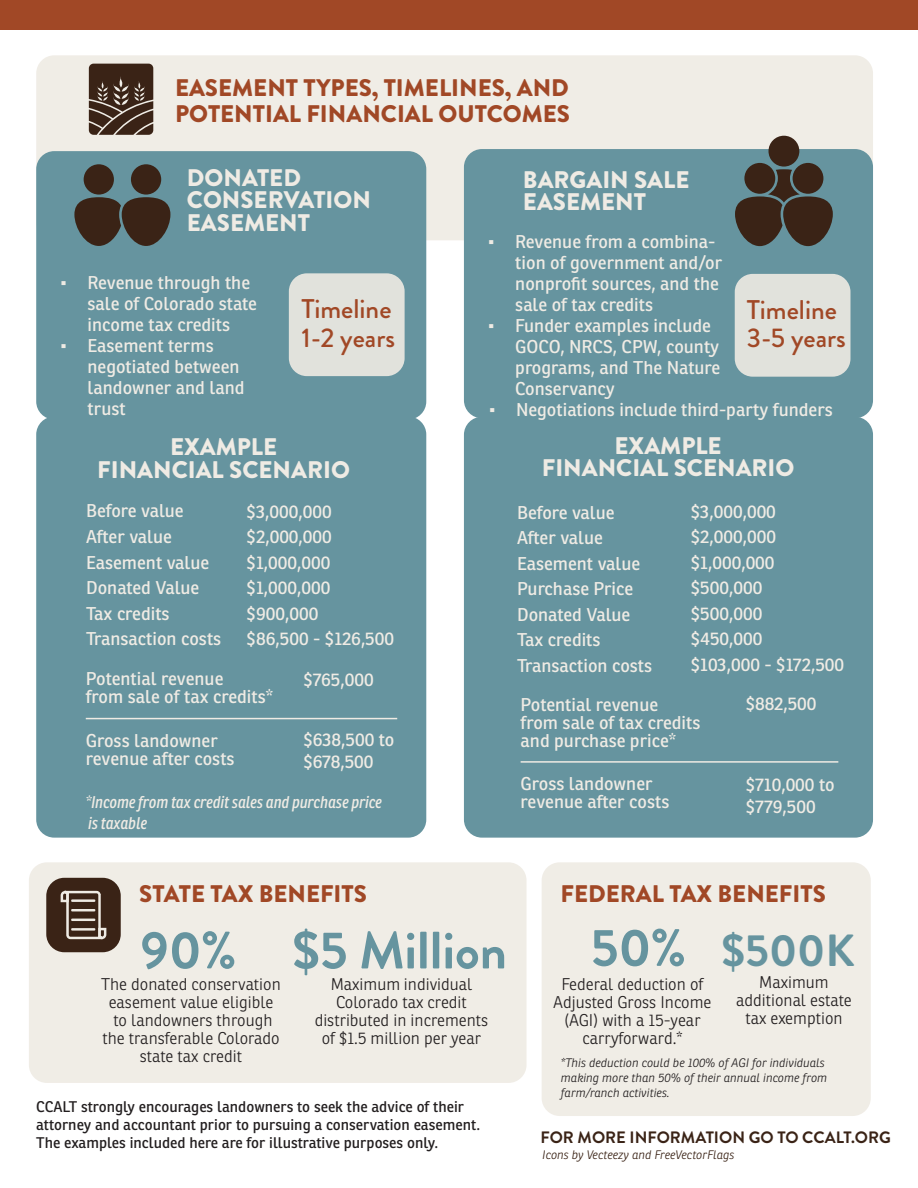
<style>
.page{position:relative;width:918px;height:1188px;background:#fff}
.page>*{position:absolute;margin:0;border:0;box-sizing:border-box;transform-origin:0 0}
.t1{font:700 52.5px "Brandon Grotesque";color:#66949f}
.t2{font:700 45px "Brandon Grotesque";color:#66949f}
.t3{font:500 27px/28.5px "Brandon Grotesque";color:#a14826}
.t4{font:900 24px/22.5px "Brandon Grotesque";color:#efebe4}
.t5{font:900 24px/25.5px "Brandon Grotesque";color:#a14826}
.t6{font:18px/25.5px "Ronnia";color:#efebe4}
.t7{font:300 16.5px/18px "Ronnia";color:#231f20;text-align:center}
.t8{font:italic 16.5px/21px "Ronnia Cond";color:#efebe4}
.t9{font:700 16.5px "Brandon Grotesque";color:#3a2316}
.t10{font:15px/18px "Ronnia";color:#231f20}
.t11{font:italic 300 12px/15px "Ronnia";color:#231f20}
.t12{font:italic 300 12px "Ronnia";color:#3a2316}
.s1{font-family:"Times New Roman"}
</style>
<div class="page">
<div style="left:0;top:0;width:918px;height:29px;background:#a14826"></div>
<div style="left:36px;top:55px;width:837px;height:185px;background:#efebe4;border-radius:18px"></div>
<div style="left:36px;top:417px;width:390px;height:421px;background:#66949f;border-radius:18px"></div>
<div style="left:36px;top:151px;width:390px;height:269px;background:#66949f;border-radius:18px"></div>
<div style="left:84px;top:164px;width:30px;height:31px;background:#3a2316;border-radius:50%"></div>
<div style="left:131px;top:164px;width:30px;height:31px;background:#3a2316;border-radius:50%"></div>
<svg style="left:74px;top:197px;width:96px;height:49px"></svg>
<div style="left:29px;top:862px;width:498px;height:221px;background:#efebe4;border-radius:18px"></div>
<div style="left:464px;top:149px;width:409px;height:269px;background:#66949f;border-radius:18px"></div>
<div style="left:464px;top:417px;width:409px;height:421px;background:#66949f;border-radius:18px"></div>
<div style="left:769px;top:136px;width:30px;height:31px;background:#3a2316;border-radius:50%"></div>
<div style="left:744px;top:163px;width:31px;height:31px;background:#3a2316;border-radius:50%"></div>
<div style="left:793px;top:163px;width:30px;height:31px;background:#3a2316;border-radius:50%"></div>
<svg style="left:735px;top:169px;width:98px;height:77px"></svg>
<div style="left:289px;top:273px;width:116px;height:103px;background:#e1e2dc;border-radius:18px"></div>
<div style="left:735px;top:274px;width:116px;height:103px;background:#e1e2dc;border-radius:18px"></div>
<svg style="left:89px;top:64px;width:64px;height:71px;background:#503c2f"></svg>
<div style="left:46px;top:878px;width:75px;height:74px;background:#3a2316;border-radius:18px"></div>
<svg style="left:60px;top:890px;width:47px;height:50px"></svg>
<div style="left:542px;top:862px;width:329px;height:254px;background:#efebe4;border-radius:18px"></div>
<hr style="left:86px;top:718px;width:311px;height:1px;background:#efebe4">
<hr style="left:521px;top:761px;width:317px;height:2px;background:#efebe4">
<h3 class="t5" style="left:175px;top:76px;width:397px">EASEMENT TYPES, TIMELINES, AND<br>POTENTIAL FINANCIAL OUTCOMES</h3>
<h3 class="t4" style="left:187px;top:167px;width:186px">DONATED<br>CONSERVATION<br>EASEMENT</h3>
<p class="t6" style="left:88px;top:272px;width:171px;line-height:21px;text-indent:-27px"><span class="s1">▪</span> Revenue through the sale of Colorado state income tax credits</p>
<p class="t6" style="left:88px;top:335px;width:159px;line-height:21px;text-indent:-27px"><span class="s1">▪</span> Easement terms negotiated between landowner and land trust</p>
<h3 class="t4" style="left:97px;top:436px;width:254px;text-align:center">EXAMPLE<br>FINANCIAL SCENARIO</h3>
<h3 class="t3" style="left:301px;top:295px;width:95px">Timeline<br>1-2 years</h3>
<p class="t6" style="left:247px;top:498px;width:149px">$3,000,000 $2,000,000 $1,000,000 $1,000,000 $900,000<br>$86,500 - $126,500</p>
<p class="t6" style="left:303px;top:666px;width:72px">$765,000</p>
<p class="t6" style="left:86px;top:498px;width:137px">Before value<br>After value<br>Easement value<br>Donated Value<br>Tax credits<br>Transaction costs</p>
<p class="t6" style="left:86px;top:670px;width:189px;line-height:18px">Potential revenue<br>from sale of tax credits*</p>
<p class="t6" style="left:86px;top:731px;width:150px;line-height:18px">Gross landowner revenue after costs</p>
<p class="t6" style="left:303px;top:728px;width:93px;line-height:22.5px">$638,500 to $678,500</p>
<p class="t8" style="left:86px;top:792px;width:298px">*Income from tax credit sales and purchase price is taxable</p>
<h3 class="t4" style="left:523px;top:168px;width:168px">BARGAIN SALE<br>EASEMENT</h3>
<p class="t6" style="left:515px;top:230px;width:208px;line-height:21px;text-indent:-27px"><span class="s1">▪</span> Revenue from a combina&shy;tion of government and/or nonprofit sources, and the sale of tax credits</p>
<p class="t6" style="left:515px;top:315px;width:207px;line-height:21px;text-indent:-27px"><span class="s1">▪</span> Funder examples include<br>GOCO, NRCS, CPW, county programs, and The Nature<br>Conservancy</p>
<h3 class="t4" style="left:542px;top:435px;width:254px;text-align:center">EXAMPLE<br>FINANCIAL SCENARIO</h3>
<h3 class="t3" style="left:747px;top:295px;width:101px">Timeline<br>3-5 years</h3>
<p class="t6" style="left:489px;top:397px;width:345px"><span class="s1">▪</span> Negotiations include third-party funders</p>
<p class="t6" style="left:691px;top:499px;width:155px">$3,000,000 $2,000,000 $1,000,000 $500,000<br>$500,000<br>$450,000<br>$103,000 - $172,500</p>
<p class="t6" style="left:746px;top:690px;width:72px">$882,500</p>
<p class="t6" style="left:517px;top:500px;width:137px">Before value<br>After value<br>Easement value<br>Purchase Price<br>Donated Value<br>Tax credits<br>Transaction costs</p>
<p class="t6" style="left:521px;top:695px;width:181px;line-height:18px">Potential revenue<br>from sale of tax credits and purchase price*</p>
<p class="t6" style="left:521px;top:775px;width:150px;line-height:18px">Gross landowner revenue after costs</p>
<p class="t6" style="left:746px;top:773px;width:90px;line-height:22.5px">$710,000 to $779,500</p>
<h3 class="t5" style="left:139px;top:881px;width:229px">STATE TAX BENEFITS</h3>
<h1 class="t1" style="left:141px;top:914px;width:97px">90%</h1>
<p class="t7" style="left:101px;top:975px;width:181px">The donated conservation easement value eligible to landowners through the transferable Colorado state tax credit</p>
<p class="t7" style="left:315px;top:975px;width:175px">Maximum individual<br>Colorado tax credit distributed in increments of $1.5 million per year</p>
<h1 class="t1" style="left:292px;top:914px;width:216px">$5 Million</h1>
<p class="t10" style="left:36px;top:1098px;width:445px">CCALT strongly encourages landowners to seek the advice of their attorney and accountant prior to pursuing a conservation easement.<br>The examples included here are for illustrative purposes only.</p>
<h3 class="t5" style="left:561px;top:881px;width:267px">FEDERAL TAX BENEFITS</h3>
<h1 class="t1" style="left:591px;top:911px;width:97px">50%</h1>
<p class="t7" style="left:553px;top:975px;width:160px">Federal deduction of<br>Adjusted Gross Income (AGI) with a 15-year carryforward.*</p>
<h2 class="t2" style="left:722px;top:919px;width:135px">$500K</h2>
<p class="t7" style="left:736px;top:973px;width:117px">Maximum additional estate tax exemption</p>
<p class="t11" style="left:561px;top:1055px;width:268px">*This deduction could be 100% of AGI for individuals making more than 50% of their annual income from farm/ranch activities.</p>
<p class="t9" style="left:540px;top:1126px;width:352px">FOR MORE INFORMATION GO TO CCALT.ORG</p>
<p class="t12" style="left:542px;top:1148px;width:194px">Icons by Vecteezy and FreeVectorFlags</p>
</div>
